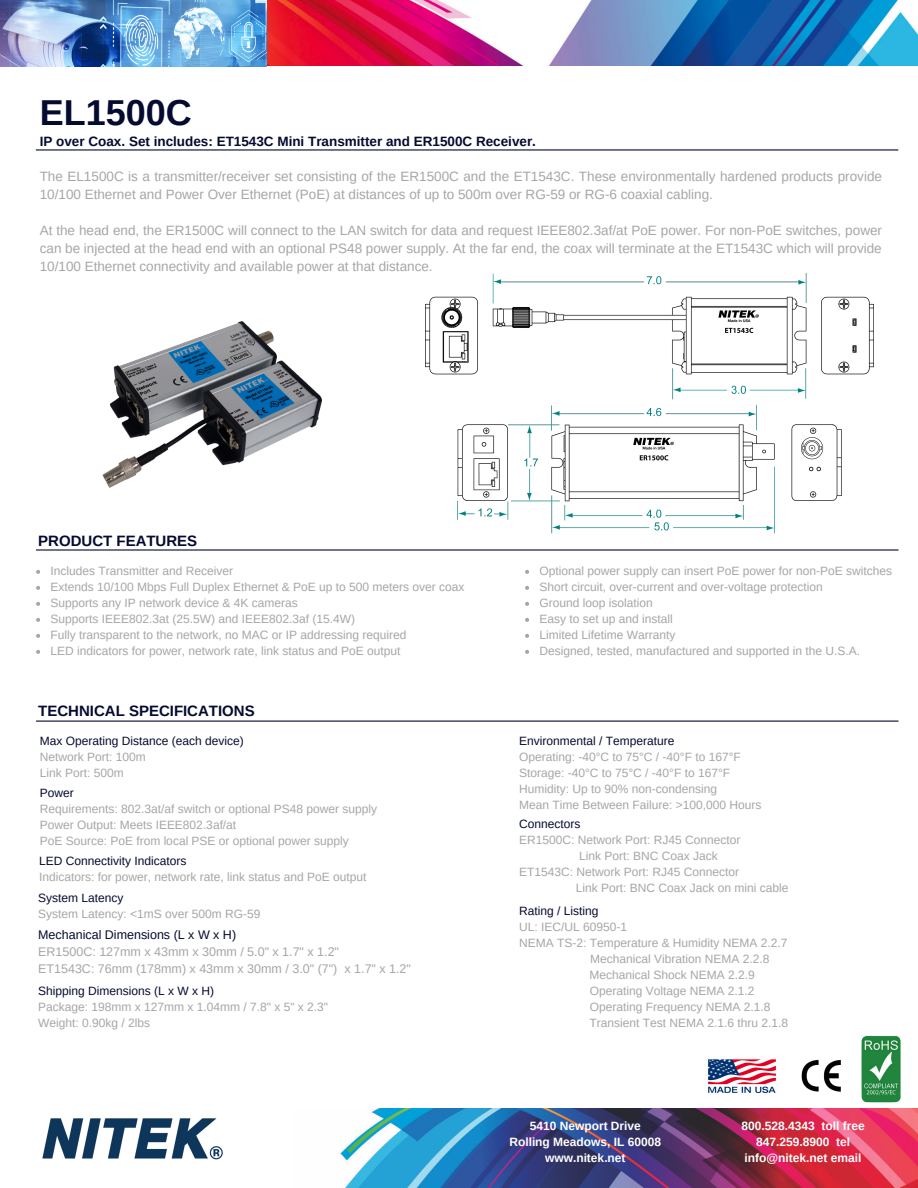
<style>
.page{position:relative;width:918px;height:1188px;background:#fff}
.page>*{position:absolute;margin:0;border:0;box-sizing:border-box;transform-origin:0 0}
.t1{font:700 36px "Arimo";color:#050a30}
.t2{font:700 15px "Arimo";color:#050a30}
.t3{font:13.5px/18px "Arimo";color:#a6a6a6}
.t4{font:700 13.5px "Arimo";color:#050a30}
.t5{font:12.45px "Arimo";color:#a6a6a6}
.t6{font:12.45px "Arimo";color:#050a30}
.t7{font:12px "Arimo";color:#a6a6a6}
.t8{font:12px "Arimo";color:#050a30}
.t9{font:700 12px "Arimo";color:#fff}
</style>
<div class="page">
<img style="left:0;top:0;width:918px;height:66px">
<img style="left:340px;top:1108px;width:578px;height:80px">
<img style="left:42px;top:1118px;width:181px;height:42px">
<img style="left:801px;top:1059px;width:40px;height:33px">
<img style="left:861px;top:1035px;width:40px;height:68px">
<img style="left:708px;top:1059px;width:68px;height:34px">
<hr style="left:36px;top:149px;width:862px;height:2px;background:#050a30">
<hr style="left:36px;top:549px;width:862px;height:2px;background:#050a30">
<hr style="left:36px;top:721px;width:862px;height:1px;background:#050a30">
<img style="left:102px;top:321px;width:220px;height:167px">
<img style="left:425px;top:274px;width:448px;height:260px">
<svg style="left:36px;top:570px;width:4px;height:4px"></svg>
<svg style="left:36px;top:586px;width:4px;height:4px"></svg>
<svg style="left:36px;top:602px;width:4px;height:4px"></svg>
<svg style="left:36px;top:618px;width:4px;height:4px"></svg>
<svg style="left:36px;top:634px;width:4px;height:4px"></svg>
<svg style="left:36px;top:650px;width:4px;height:4px"></svg>
<svg style="left:525px;top:570px;width:4px;height:4px"></svg>
<svg style="left:525px;top:586px;width:4px;height:4px"></svg>
<svg style="left:525px;top:602px;width:4px;height:4px"></svg>
<svg style="left:525px;top:618px;width:4px;height:4px"></svg>
<svg style="left:525px;top:634px;width:4px;height:4px"></svg>
<svg style="left:525px;top:650px;width:4px;height:4px"></svg>
<p class="t1" style="left:40px;top:93px;width:153px">EL1500C</p>
<p class="t4" style="left:40px;top:134px;width:498px">IP over Coax. Set includes: ET1543C Mini Transmitter and ER1500C Receiver.</p>
<p class="t3" style="left:40px;top:167px;width:844px">The EL1500C is a transmitter/receiver set consisting of the ER1500C and the ET1543C. These environmentally hardened products provide<br>10/100 Ethernet and Power Over Ethernet (PoE) at distances of up to 500m over RG-59 or RG-6 coaxial cabling.</p>
<p class="t3" style="left:40px;top:221px;width:844px;text-align:justify">At the head end, the ER1500C will connect to the LAN switch for data and request IEEE802.3af/at PoE power. For non-PoE switches, power can be injected at the head end with an optional PS48 power supply. At the far end, the coax will terminate at the ET1543C which will provide 10/100 Ethernet connectivity and available power at that distance.</p>
<p class="t2" style="left:38px;top:533px;width:161px">PRODUCT FEATURES</p>
<p class="t7" style="left:51px;top:564px;width:184px">Includes Transmitter and Receiver</p>
<p class="t7" style="left:51px;top:580px;width:415px">Extends 10/100 Mbps Full Duplex Ethernet &amp; PoE up to 500 meters over coax</p>
<p class="t7" style="left:51px;top:596px;width:249px">Supports any IP network device &amp; 4K cameras</p>
<p class="t7" style="left:51px;top:612px;width:306px">Supports IEEE802.3at (25.5W) and IEEE802.3af (15.4W)</p>
<p class="t7" style="left:51px;top:628px;width:357px">Fully transparent to the network, no MAC or IP addressing required</p>
<p class="t7" style="left:51px;top:644px;width:351px">LED indicators for power, network rate, link status and PoE output</p>
<p class="t2" style="left:38px;top:703px;width:218px">TECHNICAL SPECIFICATIONS</p>
<p class="t7" style="left:539px;top:564px;width:354px">Optional power supply can insert PoE power for non-PoE switches</p>
<p class="t7" style="left:539px;top:580px;width:285px">Short circuit, over-current and over-voltage protection</p>
<p class="t7" style="left:539px;top:596px;width:115px">Ground loop isolation</p>
<p class="t7" style="left:539px;top:612px;width:135px">Easy to set up and install</p>
<p class="t7" style="left:539px;top:628px;width:137px">Limited Lifetime Warranty</p>
<p class="t7" style="left:539px;top:644px;width:322px">Designed, tested, manufactured and supported in the U.S.A.</p>
<p class="t8" style="left:40px;top:734px;width:205px">Max Operating Distance (each device)</p>
<p class="t7" style="left:40px;top:750px;width:107px">Network Port: 100m</p>
<p class="t7" style="left:40px;top:766px;width:85px">Link Port: 500m</p>
<p class="t8" style="left:519px;top:734px;width:157px">Environmental / Temperature</p>
<p class="t7" style="left:519px;top:750px;width:223px">Operating: -40°C to 75°C / -40°F to 167°F</p>
<p class="t7" style="left:519px;top:766px;width:213px">Storage: -40°C to 75°C / -40°F to 167°F</p>
<p class="t7" style="left:519px;top:782px;width:199px">Humidity: Up to 90% non-condensing</p>
<p class="t7" style="left:519px;top:798px;width:244px">Mean Time Between Failure: &gt;100,000 Hours</p>
<p class="t8" style="left:40px;top:786px;width:35px">Power</p>
<p class="t7" style="left:40px;top:802px;width:339px">Requirements: 802.3at/af switch or optional PS48 power supply</p>
<p class="t7" style="left:40px;top:818px;width:198px">Power Output: Meets IEEE802.3af/at</p>
<p class="t7" style="left:40px;top:834px;width:311px">PoE Source: PoE from local PSE or optional power supply</p>
<p class="t8" style="left:519px;top:817px;width:63px">Connectors</p>
<p class="t7" style="left:519px;top:833px;width:223px">ER1500C: Network Port: RJ45 Connector</p>
<p class="t7" style="left:579px;top:849px;width:140px">Link Port: BNC Coax Jack</p>
<p class="t7" style="left:519px;top:865px;width:221px">ET1543C: Network Port: RJ45 Connector</p>
<p class="t8" style="left:39px;top:855px;width:149px">LED Connectivity Indicators</p>
<p class="t7" style="left:39px;top:871px;width:329px">Indicators: for power, network rate, link status and PoE output</p>
<p class="t7" style="left:576px;top:881px;width:214px">Link Port: BNC Coax Jack on mini cable</p>
<p class="t8" style="left:38px;top:891px;width:87px">System Latency</p>
<p class="t7" style="left:38px;top:907px;width:224px">System Latency: &lt;1mS over 500m RG-59</p>
<p class="t8" style="left:519px;top:904px;width:81px">Rating / Listing</p>
<p class="t7" style="left:519px;top:920px;width:109px">UL: IEC/UL 60950-1</p>
<p class="t7" style="left:519px;top:936px;width:270px">NEMA TS-2: Temperature &amp; Humidity NEMA 2.2.7</p>
<p class="t7" style="left:590px;top:952px;width:181px">Mechanical Vibration NEMA 2.2.8</p>
<p class="t7" style="left:589px;top:968px;width:167px">Mechanical Shock NEMA 2.2.9</p>
<p class="t7" style="left:590px;top:984px;width:166px">Operating Voltage NEMA 2.1.2</p>
<p class="t7" style="left:590px;top:1000px;width:182px">Operating Frequency NEMA 2.1.8</p>
<p class="t7" style="left:589px;top:1016px;width:200px">Transient Test NEMA 2.1.6 thru 2.1.8</p>
<p class="t6" style="left:38px;top:928px;width:199px">Mechanical Dimensions (L x W x H)</p>
<p class="t5" style="left:38px;top:945px;width:302px">ER1500C: 127mm x 43mm x 30mm / 5.0" x 1.7" x 1.2"</p>
<p class="t5" style="left:38px;top:961px;width:374px">ET1543C: 76mm (178mm) x 43mm x 30mm / 3.0" (7") x 1.7" x 1.2"</p>
<p class="t8" style="left:38px;top:984px;width:177px">Shipping Dimensions (L x W x H)</p>
<p class="t7" style="left:38px;top:1000px;width:291px">Package: 198mm x 127mm x 1.04mm / 7.8" x 5" x 2.3"</p>
<p class="t7" style="left:38px;top:1016px;width:113px">Weight: 0.90kg / 2lbs</p>
<p class="t9" style="left:530px;top:1119px;width:113px">5410 Newport Drive</p>
<p class="t9" style="left:509px;top:1135px;width:153px">Rolling Meadows, IL 60008</p>
<p class="t9" style="left:545px;top:1151px;width:82px">www.nitek.net</p>
<p class="t9" style="left:741px;top:1119px;width:125px">800.528.4343 toll free</p>
<p class="t9" style="left:756px;top:1135px;width:96px">847.259.8900 tel</p>
<p class="t9" style="left:745px;top:1151px;width:118px">info@nitek.net email</p>
</div>
